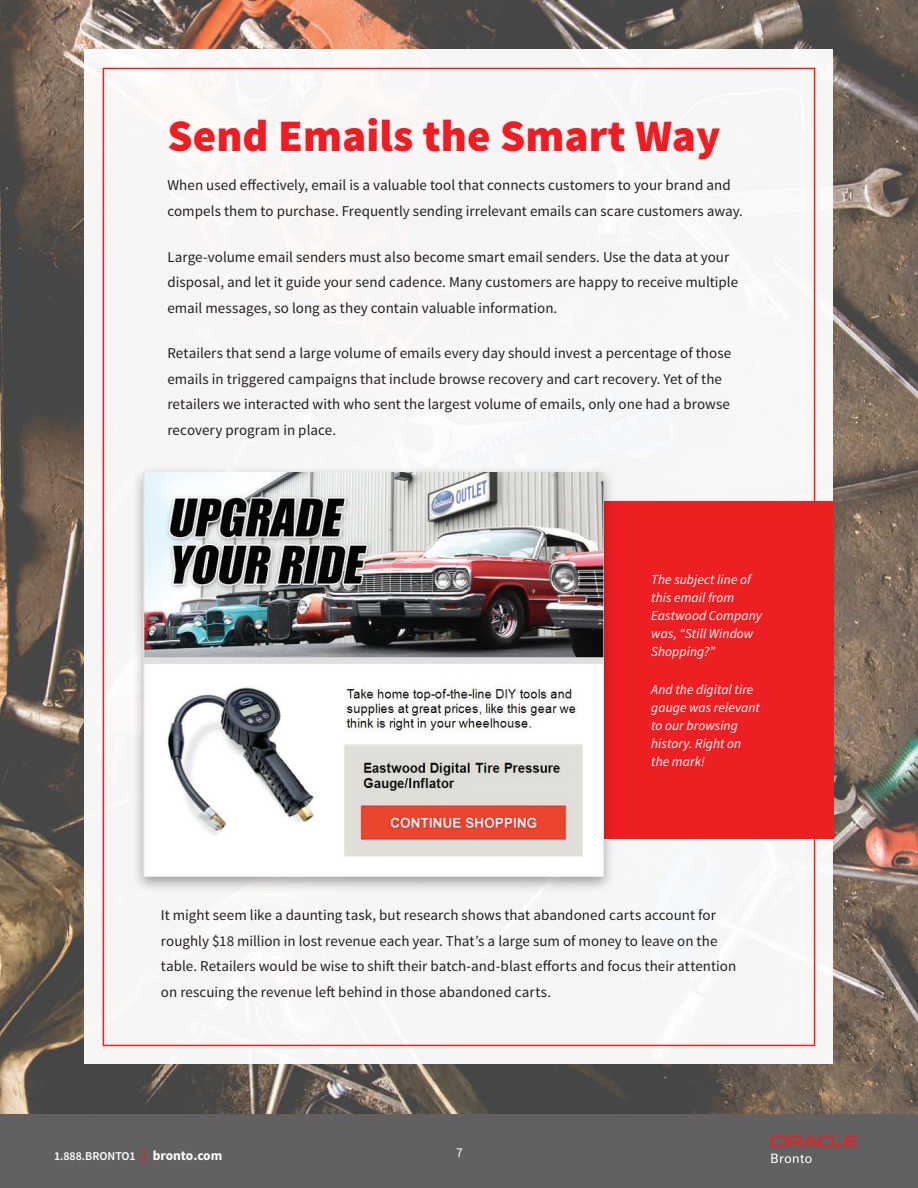
<style>
.page{position:relative;width:918px;height:1188px;background:#fff}
.page>*{position:absolute;margin:0;border:0;box-sizing:border-box;transform-origin:0 0}
.t1{font:900 45px "Source Sans Pro";color:#ee1d23}
.t2{font:15px/25.5px "Source Sans Pro";letter-spacing:.005em;color:#231f20}
.t3{font:italic 13.5px/18px "Source Sans Pro";letter-spacing:.005em;color:#fff}
.t4{font:13.5px "Source Sans Pro";color:#fff}
.t5{font:600 12px "Source Sans Pro";color:#fff}
.s1{font-family:"ITC Avant Garde Std";font-weight:400;font-size:15px;color:#ee1d23}
.s2{font-weight:700;font-size:13.5px}
</style>
<div class="page">
<div style="left:0;top:1114px;width:918px;height:74px;background:#626060"></div>
<svg style="left:770px;top:1136px;width:91px;height:11px"></svg>
<svg style="left:771px;top:1154px;width:41px;height:9px"></svg>
<img style="left:0;top:0;width:918px;height:1114px">
<div style="left:85px;top:50px;width:748px;height:1014px;background:#f7f6f5"></div>
<div style="left:590px;top:501px;width:244px;height:338px;background:#ee1f23"></div>
<div style="left:133px;top:467px;width:482px;height:426px;background:#231f20;opacity:.4"></div>
<img style="left:144px;top:472px;width:460px;height:404px">
<h1 class="t1" style="left:167px;top:107px;width:555px">Send Emails the Smart Way</h1>
<p class="t2" style="left:167px;top:173px;width:577px">When used effectively, email is a valuable tool that connects customers to your brand and compels them to purchase. Frequently sending irrelevant emails can scare customers away.</p>
<p class="t2" style="left:167px;top:244px;width:572px">Large-volume email senders must also become smart email senders. Use the data at your disposal, and let it guide your send cadence. Many customers are happy to receive multiple email messages, so long as they contain valuable information.</p>
<p class="t2" style="left:167px;top:341px;width:565px">Retailers that send a large volume of emails every day should invest a percentage of those emails in triggered campaigns that include browse recovery and cart recovery. Yet of the retailers we interacted with who sent the largest volume of emails, only one had a browse recovery program in place.</p>
<p class="t3" style="left:651px;top:570px;width:112px">The subject line of this email from<br>Eastwood Company was, “Still Window<br>Shopping?”</p>
<p class="t3" style="left:651px;top:680px;width:110px">And the digital tire gauge was relevant to our browsing history. Right on the mark!</p>
<p class="t2" style="left:161px;top:903px;width:577px">It might seem like a daunting task, but research shows that abandoned carts account for roughly $18 million in lost revenue each year. That’s a large sum of money to leave on the table. Retailers would be wise to shift their batch-and-blast efforts and focus their attention on rescuing the revenue left behind in those abandoned carts.</p>
<p class="t5" style="left:54px;top:1149px;width:170px">1.888.BRONTO1 <span class="s1">|</span> <span class="s2">bronto.com</span></p>
<p class="t4" style="left:456px;top:1144px;width:8px">7</p>
</div>
